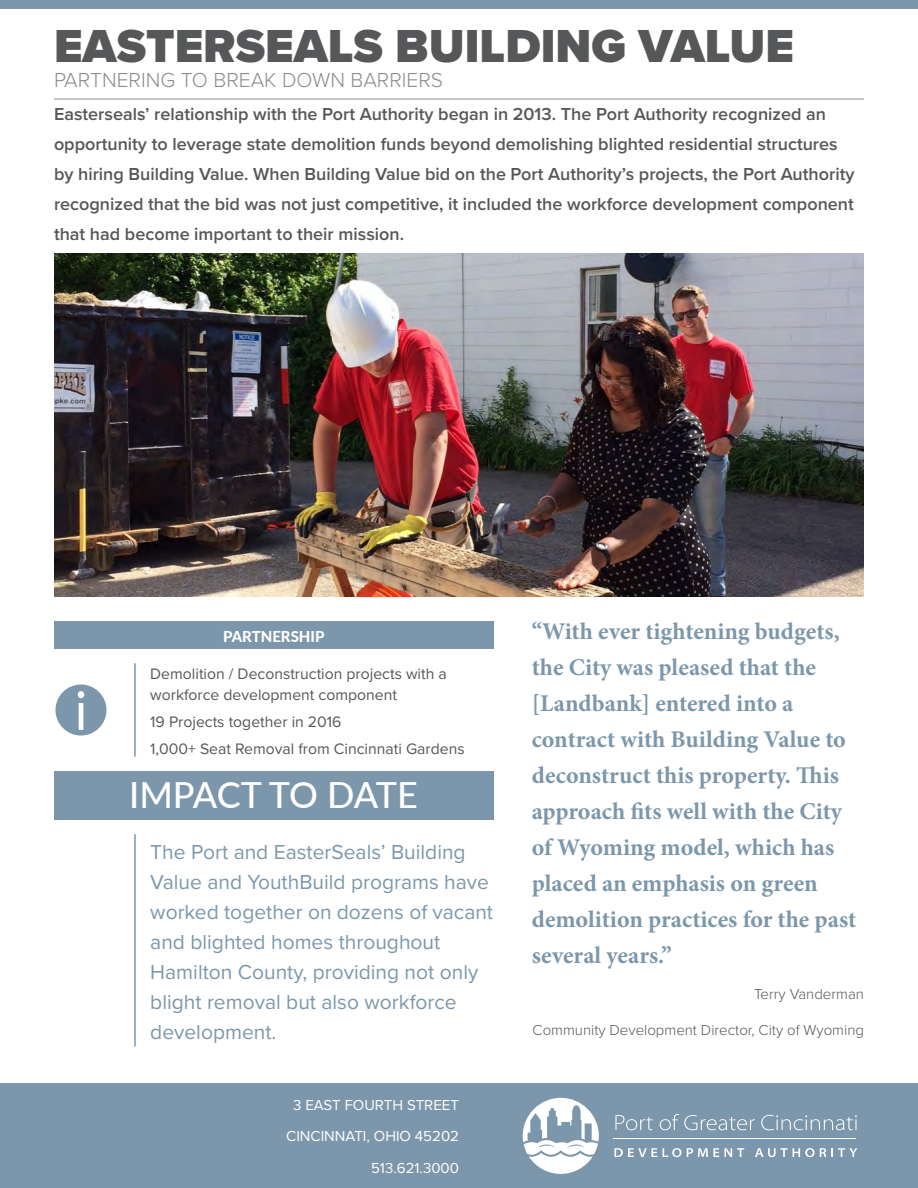
<style>
.page{position:relative;width:918px;height:1188px;background:#fff}
.page>*{position:absolute;margin:0;border:0;box-sizing:border-box;transform-origin:0 0}
.t1{font:900 48px "Proxima Nova";color:#555759}
.t2{font:500 36px "Lato";letter-spacing:-.02em;color:#fff}
.t3{font:700 24px/36px "Minion Pro";color:#7c97ab}
.t4{font:21px/30px "Proxima Nova";color:#7c97ab}
.t5{font:300 21px "Proxima Nova";color:#8a8c8c}
.t6{font:600 18px/30px "Proxima Nova";color:#555759}
.t7{font:15.75px/21px "Proxima Nova";color:#555759}
.t8{font:300 15px "Proxima Nova";color:#555759}
.t9{font:15px "Proxima Nova";color:#fff}
.t10{font:800 15px "Lato";color:#fff}
</style>
<div class="page">
<div style="left:0;top:0;width:918px;height:8px;background:#7c97ab"></div>
<hr style="left:54px;top:99px;width:810px;height:1px;background:#8a8c8c">
<div style="left:0;top:1084px;width:918px;height:104px;background:#7c97ab"></div>
<div style="left:0;top:1083px;width:918px;height:105px;border:2px solid #7c97ab"></div>
<svg style="left:615px;top:1115px;width:38px;height:15px"></svg>
<svg style="left:660px;top:1114px;width:95px;height:16px"></svg>
<svg style="left:761px;top:1115px;width:96px;height:15px"></svg>
<svg style="left:614px;top:1148px;width:43px;height:9px"></svg>
<svg style="left:663px;top:1148px;width:18px;height:9px"></svg>
<svg style="left:687px;top:1148px;width:57px;height:9px"></svg>
<svg style="left:755px;top:1148px;width:102px;height:9px"></svg>
<hr style="left:614px;top:1138px;width:242px;height:1px;background:#fff">
<svg style="left:523px;top:1098px;width:76px;height:76px"></svg>
<div style="left:54px;top:622px;width:439px;height:27px;background:#7c97ab"></div>
<div style="left:55px;top:685px;width:52px;height:51px;background:#7c97ab;border-radius:50%"></div>
<svg style="left:78px;top:691px;width:6px;height:39px"></svg>
<hr style="left:134px;top:663px;width:2px;height:94px;background:#7c97ab">
<div style="left:54px;top:771px;width:439px;height:49px;background:#7c97ab"></div>
<hr style="left:134px;top:834px;width:2px;height:212px;background:#7c97ab">
<img style="left:54px;top:253px;width:810px;height:344px">
<p class="t1" style="left:54px;top:10px;width:742px">EASTERSEALS BUILDING VALUE</p>
<p class="t5" style="left:54px;top:64px;width:391px">PARTNERING TO BREAK DOWN BARRIERS</p>
<p class="t6" style="left:54px;top:99px;width:802px">Easterseals’ relationship with the Port Authority began in 2013. The Port Authority recognized an opportunity to leverage state demolition funds beyond demolishing blighted residential structures by hiring Building Value. When Building Value bid on the Port Authority’s projects, the Port Authority recognized that the bid was not just competitive, it included the workforce development component that had become important to their mission.</p>
<p class="t10" style="left:223px;top:625px;width:103px">PARTNERSHIP</p>
<p class="t7" style="left:150px;top:662px;width:298px">Demolition / Deconstruction projects with a workforce development component</p>
<p class="t7" style="left:150px;top:710px;width:193px">19 Projects together in 2016</p>
<p class="t7" style="left:150px;top:737px;width:316px">1,000+ Seat Removal from Cincinnati Gardens</p>
<p class="t2" style="left:129px;top:769px;width:290px">IMPACT TO DATE</p>
<p class="t4" style="left:150px;top:836px;width:344px">The Port and EasterSeals’ Building<br>Value and YouthBuild programs have worked together on dozens of vacant and blighted homes throughout<br>Hamilton County, providing not only blight removal but also workforce development.</p>
<p class="t9" style="left:293px;top:1094px;width:167px">3 EAST FOURTH STREET</p>
<p class="t9" style="left:286px;top:1125px;width:174px">CINCINNATI, OHIO 45202</p>
<p class="t9" style="left:371px;top:1157px;width:89px">513.621.3000</p>
<p class="t3" style="left:532px;top:613px;width:326px">“With ever tightening budgets, the City was pleased that the [Landbank] entered into a contract with Building Value to deconstruct this property. This approach fits well with the City of Wyoming model, which has placed an emphasis on green demolition practices for the past several years.”</p>
<p class="t8" style="left:754px;top:983px;width:111px">Terry Vanderman</p>
<p class="t8" style="left:533px;top:1019px;width:333px">Community Development Director, City of Wyoming</p>
</div>
